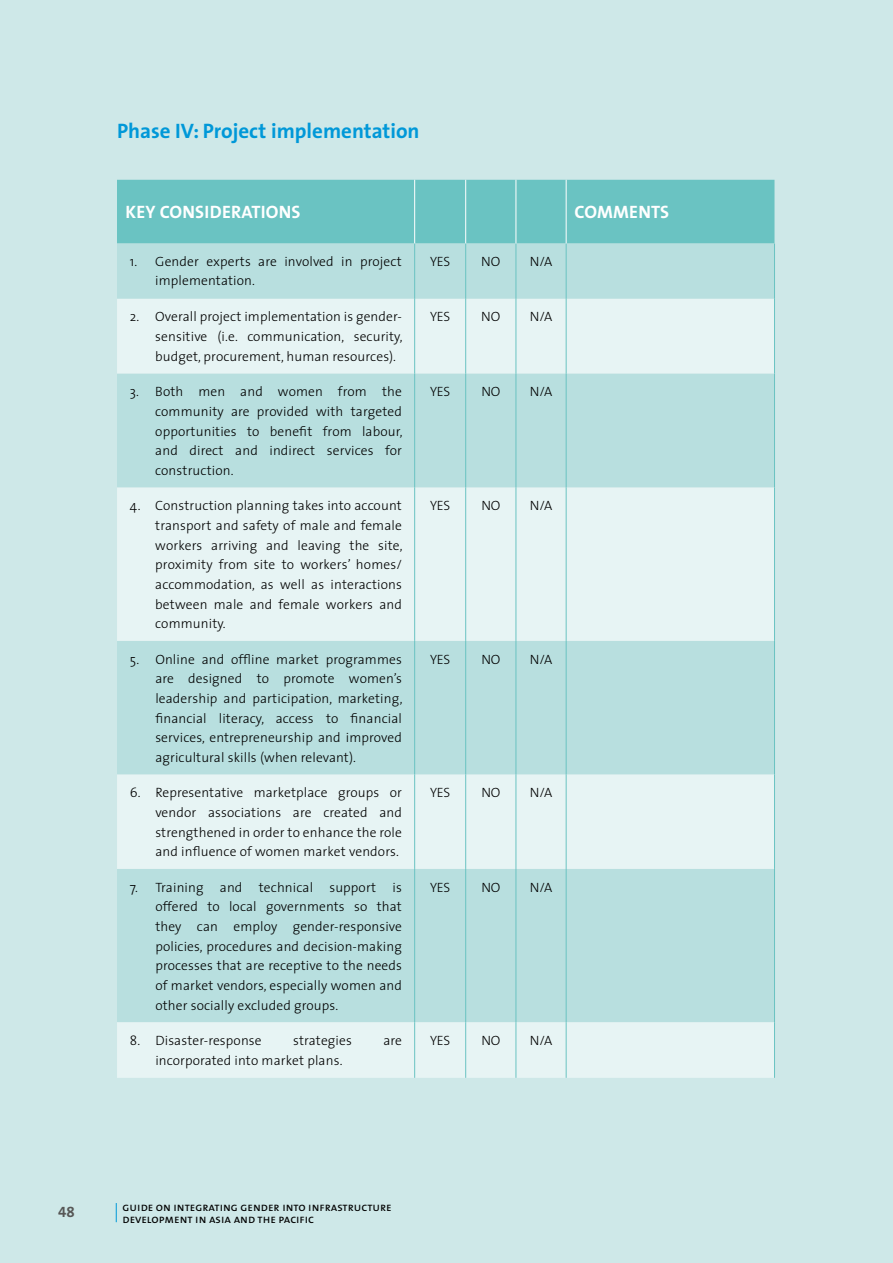
<style>
.page{position:relative;width:893px;height:1263px;background:#cee8e8}
.page>*{position:absolute;margin:0;border:0;box-sizing:border-box;transform-origin:0 0}
.t1{font:700 21px "The Sans";color:#0098d8}
.t2{font:700 18px "The Sans";letter-spacing:.01em;color:#fff}
.t3{font:15px "The Sans Bold Caps";color:#575756}
.t4{font:300 13.5px/19.6px "The Sans";letter-spacing:.01em;color:#000;text-align:justify}
.t5{font:12px/12px "The Sans Caps";color:#000}
</style>
<div class="page">
<svg style="left:116px;top:1203px;width:1px;height:19px"></svg>
<div style="left:117px;top:180px;width:657px;height:64px;background:#6ac3c2"></div>
<div style="left:117px;top:244px;width:657px;height:55px;background:#b8dfdf"></div>
<svg style="left:117px;top:299px;width:657px;height:779px;background:#cee9e9"></svg>
<hr style="left:566px;top:180px;width:1px;height:64px;background:#fff">
<hr style="left:516px;top:180px;width:1px;height:64px;background:#fff">
<hr style="left:414px;top:180px;width:1px;height:64px;background:#fff">
<hr style="left:465px;top:180px;width:1px;height:64px;background:#fff">
<hr style="left:414px;top:244px;width:1px;height:55px;background:#6ac3c2">
<hr style="left:465px;top:244px;width:1px;height:55px;background:#6ac3c2">
<hr style="left:516px;top:244px;width:1px;height:55px;background:#6ac3c2">
<hr style="left:566px;top:244px;width:1px;height:55px;background:#6ac3c2">
<hr style="left:774px;top:244px;width:1px;height:55px;background:#6ac3c2">
<hr style="left:414px;top:373px;width:1px;height:114px;background:#6ac3c2">
<hr style="left:465px;top:373px;width:1px;height:114px;background:#6ac3c2">
<hr style="left:516px;top:373px;width:1px;height:114px;background:#6ac3c2">
<hr style="left:566px;top:373px;width:1px;height:114px;background:#6ac3c2">
<hr style="left:774px;top:373px;width:1px;height:114px;background:#6ac3c2">
<hr style="left:414px;top:641px;width:1px;height:133px;background:#6ac3c2">
<hr style="left:465px;top:641px;width:1px;height:133px;background:#6ac3c2">
<hr style="left:516px;top:641px;width:1px;height:133px;background:#6ac3c2">
<hr style="left:566px;top:641px;width:1px;height:133px;background:#6ac3c2">
<hr style="left:774px;top:641px;width:1px;height:133px;background:#6ac3c2">
<hr style="left:414px;top:299px;width:1px;height:74px;background:#6ac3c2">
<hr style="left:465px;top:299px;width:1px;height:74px;background:#6ac3c2">
<hr style="left:516px;top:299px;width:1px;height:74px;background:#6ac3c2">
<hr style="left:566px;top:299px;width:1px;height:74px;background:#6ac3c2">
<hr style="left:774px;top:299px;width:1px;height:74px;background:#6ac3c2">
<hr style="left:414px;top:487px;width:1px;height:154px;background:#6ac3c2">
<hr style="left:465px;top:487px;width:1px;height:154px;background:#6ac3c2">
<hr style="left:516px;top:487px;width:1px;height:154px;background:#6ac3c2">
<hr style="left:566px;top:487px;width:1px;height:154px;background:#6ac3c2">
<hr style="left:774px;top:487px;width:1px;height:154px;background:#6ac3c2">
<hr style="left:414px;top:774px;width:1px;height:95px;background:#6ac3c2">
<hr style="left:465px;top:774px;width:1px;height:95px;background:#6ac3c2">
<hr style="left:516px;top:774px;width:1px;height:95px;background:#6ac3c2">
<hr style="left:566px;top:774px;width:1px;height:95px;background:#6ac3c2">
<hr style="left:774px;top:774px;width:1px;height:95px;background:#6ac3c2">
<hr style="left:414px;top:869px;width:1px;height:153px;background:#6ac3c2">
<hr style="left:465px;top:869px;width:1px;height:153px;background:#6ac3c2">
<hr style="left:516px;top:869px;width:1px;height:153px;background:#6ac3c2">
<hr style="left:566px;top:869px;width:1px;height:153px;background:#6ac3c2">
<hr style="left:774px;top:869px;width:1px;height:153px;background:#6ac3c2">
<hr style="left:414px;top:1022px;width:1px;height:56px;background:#6ac3c2">
<hr style="left:465px;top:1022px;width:1px;height:56px;background:#6ac3c2">
<hr style="left:516px;top:1022px;width:1px;height:56px;background:#6ac3c2">
<hr style="left:566px;top:1022px;width:1px;height:56px;background:#6ac3c2">
<hr style="left:774px;top:1022px;width:1px;height:56px;background:#6ac3c2">
<h1 class="t1" style="left:117px;top:114px;width:304px">Phase IV: Project implementation</h1>
<h2 class="t2" style="left:126px;top:197px;width:177px">KEY CONSIDERATIONS</h2>
<h2 class="t2" style="left:575px;top:197px;width:96px">COMMENTS</h2>
<p class="t4" style="left:155px;top:251px;width:248px;text-indent:-26px">1. Gender experts are involved in project implementation.</p>
<p class="t4" style="left:430px;top:251px;width:22px">YES</p>
<p class="t4" style="left:481px;top:251px;width:21px">NO</p>
<p class="t4" style="left:530px;top:251px;width:24px">N/A</p>
<p class="t4" style="left:155px;top:307px;width:249px;text-indent:-26px">2. Overall project implementation is gender&shy;sensitive (i.e. communication, security, budget, procurement, human resources).</p>
<p class="t4" style="left:430px;top:307px;width:22px">YES</p>
<p class="t4" style="left:481px;top:307px;width:21px">NO</p>
<p class="t4" style="left:530px;top:307px;width:24px">N/A</p>
<p class="t4" style="left:155px;top:381px;width:249px;text-indent:-26px">3. Both men and women from the community are provided with targeted opportunities to benefit from labour, and direct and indirect services for construction.</p>
<p class="t4" style="left:430px;top:381px;width:22px">YES</p>
<p class="t4" style="left:481px;top:381px;width:21px">NO</p>
<p class="t4" style="left:530px;top:381px;width:24px">N/A</p>
<p class="t4" style="left:155px;top:495px;width:249px;text-indent:-26px">4. Construction planning takes into account transport and safety of male and female workers arriving and leaving the site, proximity from site to workers’ homes/ accommodation, as well as interactions between male and female workers and community.</p>
<p class="t4" style="left:430px;top:495px;width:22px">YES</p>
<p class="t4" style="left:481px;top:495px;width:21px">NO</p>
<p class="t4" style="left:530px;top:495px;width:24px">N/A</p>
<p class="t4" style="left:155px;top:649px;width:249px;text-indent:-26px">5. Online and offline market programmes are designed to promote women’s leadership and participation, marketing, financial literacy, access to financial services, entrepreneurship and improved agricultural skills (when relevant).</p>
<p class="t4" style="left:430px;top:649px;width:22px">YES</p>
<p class="t4" style="left:481px;top:649px;width:21px">NO</p>
<p class="t4" style="left:530px;top:649px;width:24px">N/A</p>
<p class="t4" style="left:155px;top:782px;width:248px;text-indent:-26px">6. Representative marketplace groups or vendor associations are created and strengthened in order to enhance the role and influence of women market vendors.</p>
<p class="t4" style="left:430px;top:782px;width:22px">YES</p>
<p class="t4" style="left:481px;top:782px;width:21px">NO</p>
<p class="t4" style="left:530px;top:782px;width:24px">N/A</p>
<p class="t4" style="left:155px;top:877px;width:248px;text-indent:-26px">7. Training and technical support is offered to local governments so that they can employ gender-responsive policies, procedures and decision-making processes that are receptive to the needs of market vendors, especially women and other socially excluded groups.</p>
<p class="t4" style="left:430px;top:877px;width:22px">YES</p>
<p class="t4" style="left:481px;top:877px;width:21px">NO</p>
<p class="t4" style="left:530px;top:877px;width:24px">N/A</p>
<p class="t4" style="left:130px;top:1030px;width:133px">8. Disaster-response</p>
<p class="t4" style="left:293px;top:1030px;width:60px">strategies</p>
<p class="t4" style="left:383px;top:1030px;width:20px">are</p>
<p class="t4" style="left:155px;top:1050px;width:189px">incorporated into market plans.</p>
<p class="t4" style="left:430px;top:1030px;width:22px">YES</p>
<p class="t4" style="left:481px;top:1030px;width:21px">NO</p>
<p class="t4" style="left:530px;top:1030px;width:24px">N/A</p>
<p class="t3" style="left:58px;top:1199px;width:18px">48</p>
<p class="t5" style="left:123px;top:1200px;width:271px">guide on integrating gender into infrastructure development in asia and the pacific</p>
</div>
